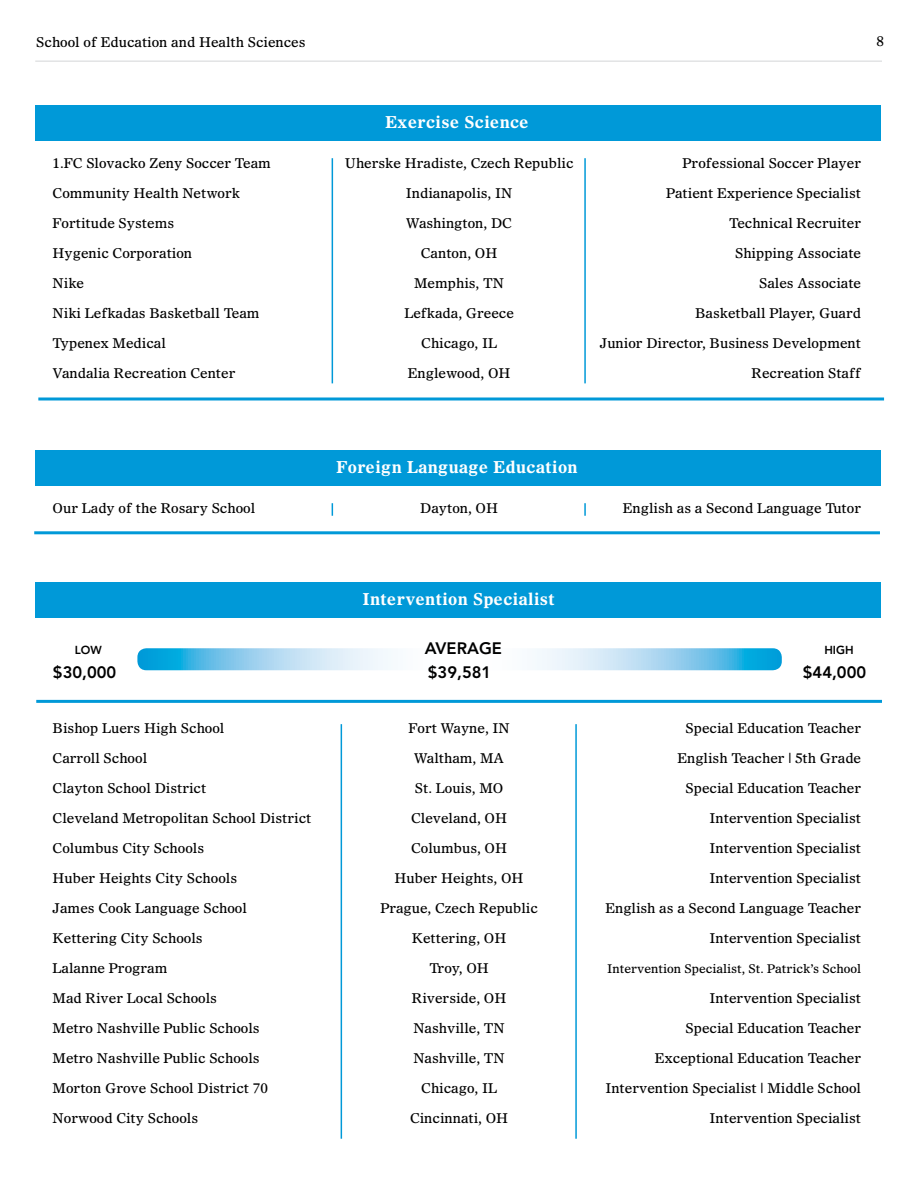
<style>
.page{position:relative;width:918px;height:1188px;background:#fff}
.page>*{position:absolute;margin:0;border:0;box-sizing:border-box;transform-origin:0 0}
.t1{font:700 16.5px "Olympian LT Std";letter-spacing:.02em;color:#fff}
.t2{font:800 16.5px/24px "Avenir LT Std";color:#000101}
.t3{font:13.5px "Olympian LT Std";color:#000}
.t4{font:13.5px "Olympian LT Std";color:#000101}
.t5{font:12px "Olympian LT Std";color:#000}
.t6{font:800 11.55px "Avenir LT Std";color:#000101}
</style>
<div class="page">
<div style="left:35px;top:105px;width:846px;height:36px;background:#0099d8"></div>
<hr style="left:584px;top:158px;width:2px;height:225px;background:#0099d8">
<hr style="left:332px;top:158px;width:1px;height:225px;background:#0099d8">
<hr style="left:38px;top:398px;width:846px;height:2px;background:#0099d8">
<hr style="left:35px;top:60px;width:847px;height:2px;background:#e2e3e4">
<div style="left:35px;top:450px;width:846px;height:36px;background:#0099d8"></div>
<svg style="left:584px;top:503px;width:2px;height:13px"></svg>
<svg style="left:332px;top:503px;width:1px;height:13px"></svg>
<hr style="left:34px;top:531px;width:846px;height:3px;background:#0099d8">
<div style="left:35px;top:582px;width:846px;height:36px;background:#0099d8"></div>
<hr style="left:36px;top:700px;width:846px;height:3px;background:#0099d8">
<svg style="left:137px;top:648px;width:645px;height:22px"></svg>
<hr style="left:575px;top:724px;width:2px;height:415px;background:#0099d8">
<hr style="left:341px;top:724px;width:1px;height:415px;background:#0099d8">
<p class="t4" style="left:36px;top:34px;width:271px">School of Education and Health Sciences</p>
<p class="t4" style="left:877px;top:32px;width:9px">8</p>
<p class="t1" style="left:385px;top:112px;width:145px">Exercise Science</p>
<p class="t3" style="left:53px;top:155px;width:220px">1.FC Slovacko Zeny Soccer Team</p>
<p class="t3" style="left:345px;top:155px;width:230px">Uherske Hradiste, Czech Republic</p>
<p class="t3" style="left:683px;top:155px;width:180px">Professional Soccer Player</p>
<p class="t3" style="left:53px;top:185px;width:189px">Community Health Network</p>
<p class="t3" style="left:406px;top:185px;width:108px">Indianapolis, IN</p>
<p class="t3" style="left:666px;top:185px;width:197px">Patient Experience Specialist</p>
<p class="t3" style="left:53px;top:215px;width:123px">Fortitude Systems</p>
<p class="t3" style="left:406px;top:215px;width:107px">Washington, DC</p>
<p class="t3" style="left:729px;top:215px;width:134px">Technical Recruiter</p>
<p class="t3" style="left:53px;top:245px;width:141px">Hygenic Corporation</p>
<p class="t3" style="left:421px;top:245px;width:78px">Canton, OH</p>
<p class="t3" style="left:735px;top:245px;width:128px">Shipping Associate</p>
<p class="t3" style="left:53px;top:275px;width:33px">Nike</p>
<p class="t3" style="left:414px;top:275px;width:91px">Memphis, TN</p>
<p class="t3" style="left:759px;top:275px;width:104px">Sales Associate</p>
<p class="t3" style="left:53px;top:305px;width:209px">Niki Lefkadas Basketball Team</p>
<p class="t3" style="left:404px;top:305px;width:111px">Lefkada, Greece</p>
<p class="t3" style="left:695px;top:305px;width:168px">Basketball Player, Guard</p>
<p class="t3" style="left:53px;top:335px;width:115px">Typenex Medical</p>
<p class="t3" style="left:421px;top:335px;width:77px">Chicago, IL</p>
<p class="t3" style="left:600px;top:335px;width:263px">Junior Director, Business Development</p>
<p class="t3" style="left:53px;top:365px;width:184px">Vandalia Recreation Center</p>
<p class="t3" style="left:408px;top:365px;width:104px">Englewood, OH</p>
<p class="t3" style="left:752px;top:365px;width:111px">Recreation Staff</p>
<p class="t1" style="left:337px;top:457px;width:243px">Foreign Language Education</p>
<p class="t3" style="left:53px;top:500px;width:204px">Our Lady of the Rosary School</p>
<p class="t3" style="left:420px;top:500px;width:80px">Dayton, OH</p>
<p class="t3" style="left:623px;top:500px;width:240px">English as a Second Language Tutor</p>
<p class="t6" style="left:75px;top:643px;width:28px">low</p>
<p class="t2" style="left:53px;top:660px;width:65px">$30,000</p>
<p class="t1" style="left:362px;top:589px;width:194px">Intervention Specialist</p>
<p class="t2" style="left:425px;top:636px;width:79px">AVERAGE $39,581</p>
<p class="t6" style="left:824px;top:643px;width:31px">high</p>
<p class="t2" style="left:803px;top:660px;width:65px">$44,000</p>
<p class="t3" style="left:53px;top:720px;width:173px">Bishop Luers High School</p>
<p class="t3" style="left:409px;top:720px;width:103px">Fort Wayne, IN</p>
<p class="t3" style="left:686px;top:720px;width:177px">Special Education Teacher</p>
<p class="t3" style="left:53px;top:750px;width:96px">Carroll School</p>
<p class="t3" style="left:414px;top:750px;width:92px">Waltham, MA</p>
<p class="t3" style="left:677px;top:750px;width:185px">English Teacher | 5th Grade</p>
<p class="t3" style="left:53px;top:780px;width:155px">Clayton School District</p>
<p class="t3" style="left:415px;top:780px;width:90px">St. Louis, MO</p>
<p class="t3" style="left:686px;top:780px;width:177px">Special Education Teacher</p>
<p class="t3" style="left:53px;top:810px;width:260px">Cleveland Metropolitan School District</p>
<p class="t3" style="left:411px;top:810px;width:98px">Cleveland, OH</p>
<p class="t3" style="left:710px;top:810px;width:153px">Intervention Specialist</p>
<p class="t3" style="left:53px;top:840px;width:153px">Columbus City Schools</p>
<p class="t3" style="left:411px;top:840px;width:97px">Columbus, OH</p>
<p class="t3" style="left:710px;top:840px;width:153px">Intervention Specialist</p>
<p class="t3" style="left:53px;top:870px;width:186px">Huber Heights City Schools</p>
<p class="t3" style="left:395px;top:870px;width:131px">Huber Heights, OH</p>
<p class="t3" style="left:710px;top:870px;width:153px">Intervention Specialist</p>
<p class="t3" style="left:53px;top:900px;width:196px">James Cook Language School</p>
<p class="t3" style="left:380px;top:900px;width:159px">Prague, Czech Republic</p>
<p class="t3" style="left:605px;top:900px;width:257px">English as a Second Language Teacher</p>
<p class="t3" style="left:53px;top:930px;width:152px">Kettering City Schools</p>
<p class="t3" style="left:412px;top:930px;width:96px">Kettering, OH</p>
<p class="t3" style="left:710px;top:930px;width:153px">Intervention Specialist</p>
<p class="t3" style="left:53px;top:960px;width:116px">Lalanne Program</p>
<p class="t3" style="left:429px;top:960px;width:61px">Troy, OH</p>
<p class="t5" style="left:607px;top:961px;width:256px">Intervention Specialist, St. Patrick’s School</p>
<p class="t3" style="left:53px;top:990px;width:166px">Mad River Local Schools</p>
<p class="t3" style="left:412px;top:990px;width:96px">Riverside, OH</p>
<p class="t3" style="left:710px;top:990px;width:153px">Intervention Specialist</p>
<p class="t3" style="left:53px;top:1020px;width:209px">Metro Nashville Public Schools</p>
<p class="t3" style="left:413px;top:1020px;width:93px">Nashville, TN</p>
<p class="t3" style="left:686px;top:1020px;width:177px">Special Education Teacher</p>
<p class="t3" style="left:53px;top:1050px;width:209px">Metro Nashville Public Schools</p>
<p class="t3" style="left:413px;top:1050px;width:93px">Nashville, TN</p>
<p class="t3" style="left:655px;top:1050px;width:208px">Exceptional Education Teacher</p>
<p class="t3" style="left:53px;top:1080px;width:217px">Morton Grove School District 70</p>
<p class="t3" style="left:421px;top:1080px;width:77px">Chicago, IL</p>
<p class="t3" style="left:605px;top:1080px;width:257px">Intervention Specialist | Middle School</p>
<p class="t3" style="left:53px;top:1110px;width:147px">Norwood City Schools</p>
<p class="t3" style="left:410px;top:1110px;width:100px">Cincinnati, OH</p>
<p class="t3" style="left:710px;top:1110px;width:153px">Intervention Specialist</p>
</div>
